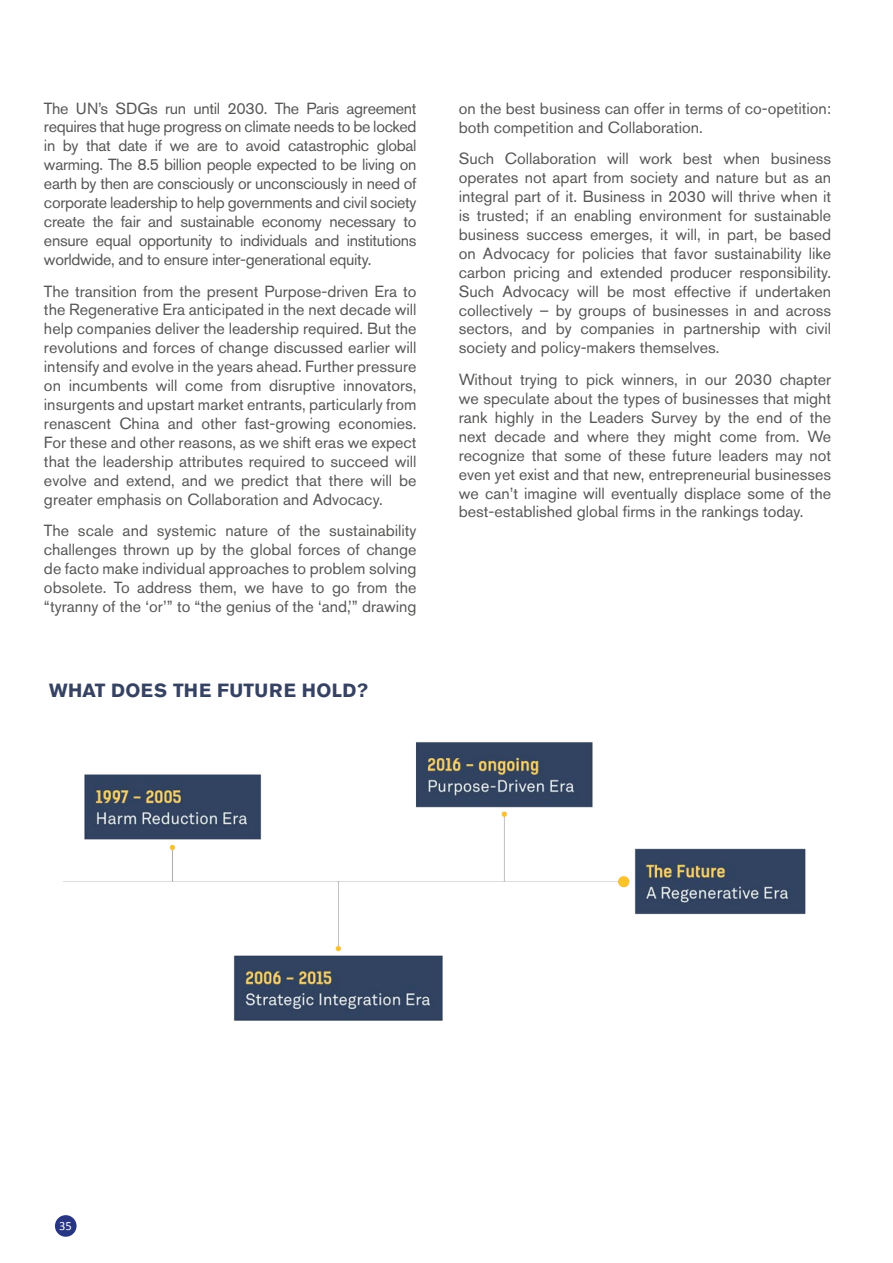
<style>
.page{position:relative;width:893px;height:1263px;background:#fff}
.page>*{position:absolute;margin:0;border:0;box-sizing:border-box;transform-origin:0 0}
.t1{font:700 18.9px "Akzidenz Grotesk Std";letter-spacing:.015em;color:#364261}
.t2{font:16.05px/18.9px "Akzidenz Grotesk Std";color:#575756;text-align:justify}
.t3{font:12.6px "Calibri";color:#fff}
</style>
<div class="page">
<div style="left:55px;top:1215px;width:22px;height:22px;background:#283583;border-radius:50%"></div>
<img style="left:63px;top:742px;width:743px;height:279px">
<p class="t2" style="left:44px;top:98px;width:374px">The UN’s SDGs run until 2030. The Paris agreement requires that huge progress on climate needs to be locked in by that date if we are to avoid catastrophic global warming. The 8.5 billion people expected to be living on earth by then are consciously or unconsciously in need of corporate leadership to help governments and civil society create the fair and sustainable economy necessary to ensure equal opportunity to individuals and institutions worldwide, and to ensure inter-generational equity.</p>
<p class="t2" style="left:44px;top:281px;width:374px">The transition from the present Purpose-driven Era to the Regenerative Era anticipated in the next decade will help companies deliver the leadership required. But the revolutions and forces of change discussed earlier will intensify and evolve in the years ahead. Further pressure on incumbents will come from disruptive innovators, insurgents and upstart market entrants, particularly from renascent China and other fast-growing economies.<br>For these and other reasons, as we shift eras we expect that the leadership attributes required to succeed will evolve and extend, and we predict that there will be greater emphasis on Collaboration and Advocacy.</p>
<p class="t2" style="left:44px;top:521px;width:374px">The scale and systemic nature of the sustainability challenges thrown up by the global forces of change de facto make individual approaches to problem solving obsolete. To address them, we have to go from the “tyranny of the ‘or’” to “the genius of the ‘and,’” drawing</p>
<p class="t1" style="left:49px;top:679px;width:320px">WHAT DOES THE FUTURE HOLD?</p>
<p class="t2" style="left:459px;top:98px;width:374px">on the best business can offer in terms of co-opetition: both competition and Collaboration.</p>
<p class="t2" style="left:459px;top:149px;width:374px">Such Collaboration will work best when business operates not apart from society and nature but as an integral part of it. Business in 2030 will thrive when it is trusted; if an enabling environment for sustainable business success emerges, it will, in part, be based on Advocacy for policies that favor sustainability like carbon pricing and extended producer responsibility.<br>Such Advocacy will be most effective if undertaken collectively – by groups of businesses in and across sectors, and by companies in partnership with civil society and policy-makers themselves.</p>
<p class="t2" style="left:459px;top:370px;width:374px">Without trying to pick winners, in our 2030 chapter we speculate about the types of businesses that might rank highly in the Leaders Survey by the end of the next decade and where they might come from. We recognize that some of these future leaders may not even yet exist and that new, entrepreneurial businesses we can’t imagine will eventually displace some of the best-established global firms in the rankings today.</p>
<p class="t3" style="left:59px;top:1218px;width:14px">35</p>
</div>
